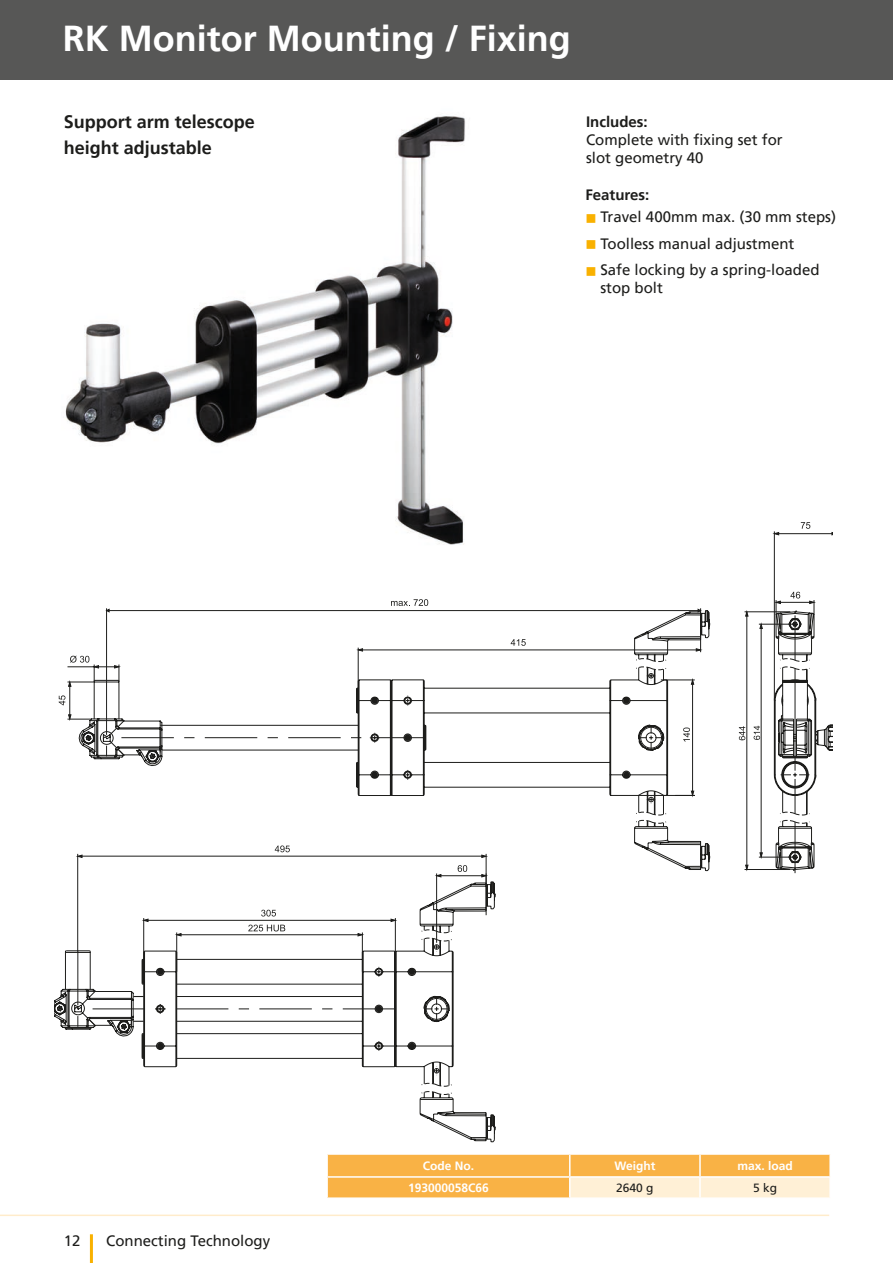
<style>
.page{position:relative;width:893px;height:1263px;background:#fff}
.page>*{position:absolute;margin:0;border:0;box-sizing:border-box;transform-origin:0 0}
.t1{font:700 36px "Frutiger LT Pro";color:#fff}
.t2{font:700 18px/25.8px "Frutiger LT Pro";color:#1d1d1b}
.t3{font:15px/26.5px "Frutiger LT Pro";color:#1d1d1b}
.t4{font:700 15px "Frutiger LT Pro";color:#1d1d1b}
.t5{font:700 12px "Frutiger LT Pro";color:#fff}
.t6{font:12px "Frutiger";color:#1d1d1b}
</style>
<div class="page">
<div style="left:0;top:0;width:893px;height:79px;background:#575756"></div>
<hr style="left:90px;top:1234px;width:3px;height:29px;background:#f9b100">
<hr style="left:0;top:1214px;width:829px;height:2px;background:#ffeccb">
<svg style="left:327px;top:1154px;width:503px;height:43px;background:#fac471"></svg>
<hr style="left:776px;top:533px;width:57px;height:1px;background:#1d1d1b">
<hr style="left:774px;top:531px;width:1px;height:169px;background:#1d1d1b">
<hr style="left:836px;top:531px;width:1px;height:195px;background:#1d1d1b">
<svg style="left:773px;top:532px;width:6px;height:3px"></svg>
<hr style="left:761px;top:626px;width:1px;height:229px;background:#1d1d1b">
<hr style="left:759px;top:624px;width:36px;height:1px;background:#1d1d1b">
<hr style="left:759px;top:857px;width:36px;height:1px;background:#1d1d1b">
<svg style="left:760px;top:623px;width:3px;height:6px"></svg>
<svg style="left:760px;top:852px;width:3px;height:6px"></svg>
<hr style="left:747px;top:614px;width:1px;height:253px;background:#1d1d1b">
<hr style="left:744px;top:611px;width:46px;height:1px;background:#1d1d1b">
<hr style="left:744px;top:869px;width:46px;height:1px;background:#1d1d1b">
<svg style="left:745px;top:611px;width:3px;height:5px"></svg>
<hr style="left:795px;top:822px;width:1px;height:51px;background:#1d1d1b">
<svg style="left:356px;top:755px;width:354px;height:116px"></svg>
<hr style="left:106px;top:608px;width:1px;height:72px;background:#1d1d1b">
<hr style="left:692px;top:682px;width:1px;height:111px;background:#1d1d1b">
<hr style="left:638px;top:795px;width:57px;height:1px;background:#1d1d1b">
<svg style="left:675px;top:791px;width:20px;height:4px"></svg>
<svg style="left:176px;top:882px;width:319px;height:69px"></svg>
<hr style="left:179px;top:934px;width:181px;height:1px;background:#1d1d1b">
<hr style="left:176px;top:932px;width:1px;height:40px;background:#1d1d1b">
<hr style="left:362px;top:932px;width:1px;height:40px;background:#1d1d1b">
<svg style="left:176px;top:933px;width:5px;height:3px"></svg>
<svg style="left:358px;top:933px;width:5px;height:3px"></svg>
<hr style="left:146px;top:920px;width:247px;height:1px;background:#1d1d1b">
<hr style="left:143px;top:918px;width:1px;height:54px;background:#1d1d1b">
<hr style="left:395px;top:918px;width:1px;height:54px;background:#1d1d1b">
<svg style="left:143px;top:919px;width:5px;height:3px"></svg>
<svg style="left:391px;top:919px;width:5px;height:3px"></svg>
<hr style="left:80px;top:856px;width:404px;height:1px;background:#1d1d1b">
<hr style="left:77px;top:854px;width:1px;height:97px;background:#1d1d1b">
<hr style="left:486px;top:854px;width:1px;height:32px;background:#1d1d1b">
<svg style="left:77px;top:855px;width:5px;height:3px"></svg>
<svg style="left:481px;top:855px;width:6px;height:3px"></svg>
<hr style="left:439px;top:875px;width:45px;height:1px;background:#1d1d1b">
<hr style="left:486px;top:873px;width:1px;height:42px;background:#1d1d1b">
<hr style="left:436px;top:873px;width:1px;height:70px;background:#1d1d1b">
<svg style="left:481px;top:874px;width:6px;height:3px"></svg>
<svg style="left:436px;top:874px;width:5px;height:3px"></svg>
<svg style="left:421px;top:929px;width:31px;height:22px"></svg>
<svg style="left:105px;top:610px;width:605px;height:145px"></svg>
<svg style="left:55px;top:950px;width:342px;height:87px"></svg>
<svg style="left:131px;top:951px;width:364px;height:191px"></svg>
<svg style="left:391px;top:599px;width:37px;height:7px"></svg>
<svg style="left:59px;top:639px;width:610px;height:185px"></svg>
<svg style="left:683px;top:727px;width:7px;height:15px"></svg>
<svg style="left:458px;top:865px;width:9px;height:7px"></svg>
<svg style="left:275px;top:845px;width:15px;height:7px"></svg>
<svg style="left:261px;top:910px;width:15px;height:6px"></svg>
<svg style="left:248px;top:925px;width:37px;height:6px"></svg>
<svg style="left:774px;top:592px;width:59px;height:279px"></svg>
<svg style="left:801px;top:522px;width:9px;height:7px"></svg>
<svg style="left:739px;top:726px;width:6px;height:14px"></svg>
<svg style="left:754px;top:726px;width:6px;height:14px"></svg>
<img style="left:65px;top:116px;width:401px;height:429px">
<h1 class="t1" style="left:63px;top:17px;width:510px">RK Monitor Mounting / Fixing</h1>
<p class="t2" style="left:64px;top:109px;width:193px">Support arm telescope height adjustable</p>
<p class="t4" style="left:586px;top:113px;width:63px">Includes:</p>
<p class="t3" style="left:586px;top:131px;width:198px;line-height:18px">Complete with fixing set for slot geometry 40</p>
<p class="t4" style="left:585px;top:186px;width:65px">Features:</p>
<p class="t3" style="left:600px;top:204px;width:237px">Travel 400mm max. (30 mm steps)<br>Toolless manual adjustment<br>Safe locking by a spring-loaded</p>
<p class="t3" style="left:600px;top:275px;width:64px">stop bolt</p>
<p class="t3" style="left:64px;top:1227px;width:18px">12</p>
<p class="t3" style="left:106px;top:1227px;width:165px">Connecting Technology</p>
<p class="t5" style="left:423px;top:1159px;width:53px">Code No.</p>
<p class="t5" style="left:614px;top:1159px;width:43px">Weight</p>
<p class="t5" style="left:737px;top:1159px;width:57px">max. load</p>
<p class="t5" style="left:408px;top:1181px;width:82px">193000058C66</p>
<p class="t6" style="left:616px;top:1181px;width:39px">2640 g</p>
<p class="t6" style="left:753px;top:1181px;width:26px">5 kg</p>
</div>
